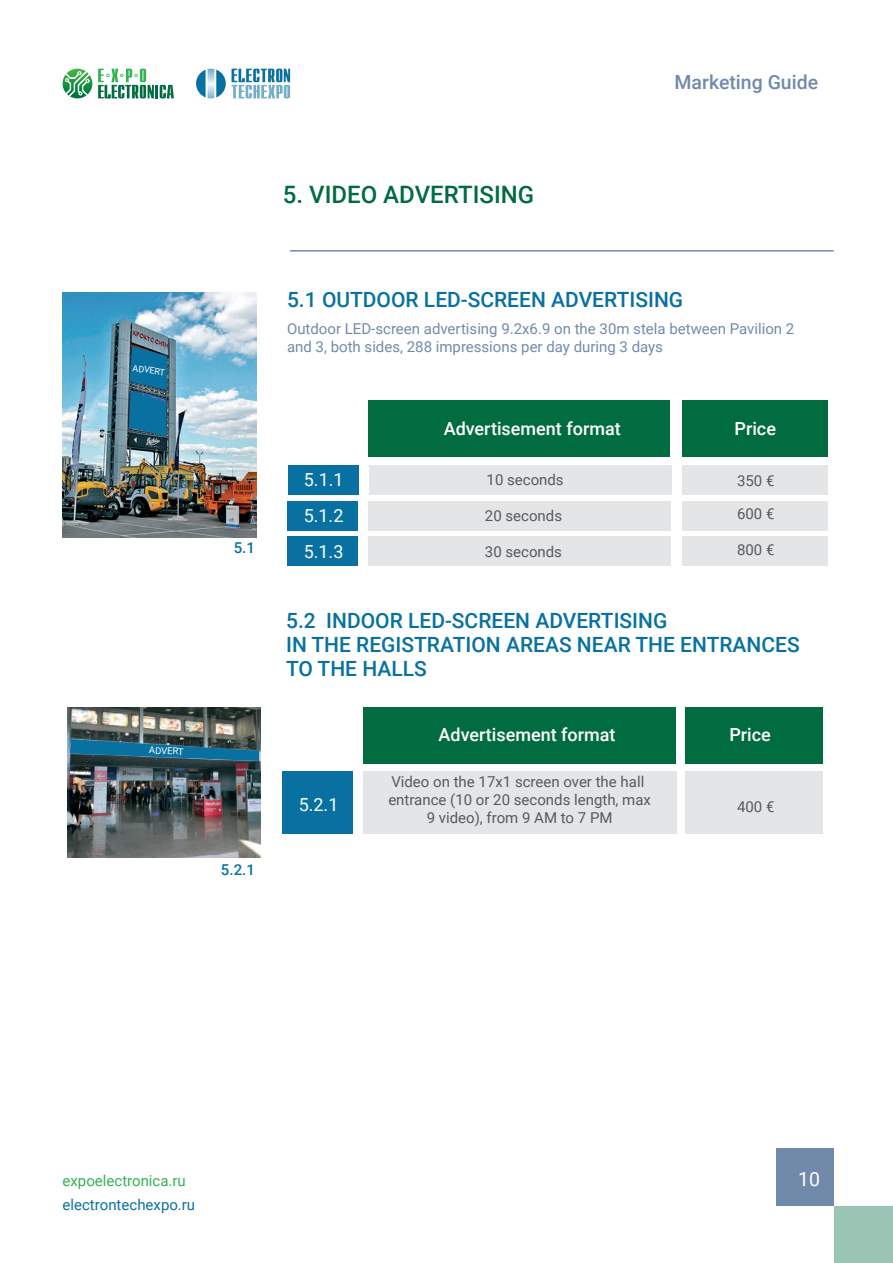
<style>
.page{position:relative;width:893px;height:1263px;background:#fff}
.page>*{position:absolute;margin:0;border:0;box-sizing:border-box;transform-origin:0 0}
.t1{font:500 24px "Roboto";color:#006c40}
.t2{font:500 21px/24px "Roboto";color:#0871a1}
.t3{font:500 19.5px "Roboto";color:#718aaa}
.t4{font:19.5px "Roboto";color:#fff}
.t5{font:500 18px "Roboto";color:#fff}
.t6{font:18px/35.2px "Roboto";color:#fff}
.t7{font:15px/18px "Roboto";color:#58595b;text-align:center}
.t8{font:15px/18px "Roboto";color:#718aaa}
.t9{font:15px "Roboto";color:#0871a1}
.t10{font:15px "Roboto";color:#31b451}
.t11{font:500 15px "Roboto";color:#0871a1}
.t12{font:9.45px "Roboto";color:#fff}
.t13{font:8.85px "Roboto";color:#fff}
</style>
<div class="page">
<svg style="left:98px;top:69px;width:76px;height:29px"></svg>
<svg style="left:63px;top:69px;width:29px;height:29px"></svg>
<svg style="left:232px;top:69px;width:58px;height:29px"></svg>
<svg style="left:196px;top:69px;width:30px;height:29px"></svg>
<div style="left:834px;top:1206px;width:59px;height:57px;background:#9ac4b3"></div>
<div style="left:777px;top:1148px;width:57px;height:58px;background:#718aaa"></div>
<img style="left:62px;top:292px;width:194px;height:245px">
<svg style="left:129px;top:346px;width:38px;height:90px"></svg>
<hr style="left:290px;top:250px;width:544px;height:2px;background:#718aaa">
<div style="left:288px;top:465px;width:70px;height:30px;background:#0871a1"></div>
<div style="left:368px;top:400px;width:302px;height:57px;background:#006c40"></div>
<div style="left:682px;top:400px;width:146px;height:57px;background:#006c40"></div>
<div style="left:369px;top:465px;width:302px;height:30px;background:#e4e5e6"></div>
<div style="left:682px;top:465px;width:146px;height:30px;background:#e4e5e6"></div>
<div style="left:288px;top:501px;width:70px;height:29px;background:#0871a1"></div>
<div style="left:288px;top:537px;width:70px;height:29px;background:#0871a1"></div>
<div style="left:369px;top:501px;width:302px;height:29px;background:#e4e5e6"></div>
<div style="left:682px;top:501px;width:146px;height:29px;background:#e4e5e6"></div>
<div style="left:369px;top:537px;width:302px;height:29px;background:#e4e5e6"></div>
<div style="left:682px;top:537px;width:146px;height:29px;background:#e4e5e6"></div>
<div style="left:283px;top:771px;width:70px;height:63px;background:#0871a1"></div>
<div style="left:363px;top:707px;width:313px;height:56px;background:#006c40"></div>
<div style="left:686px;top:707px;width:137px;height:56px;background:#006c40"></div>
<div style="left:364px;top:771px;width:313px;height:63px;background:#e4e5e6"></div>
<div style="left:686px;top:771px;width:137px;height:63px;background:#e4e5e6"></div>
<img style="left:67px;top:707px;width:194px;height:151px">
<svg style="left:70px;top:739px;width:189px;height:22px"></svg>
<p class="t13" style="left:134px;top:361px;width:34px;rotate:9deg">ADVERT</p>
<p class="t12" style="left:149px;top:743px;width:36px;rotate:3deg">ADVERT</p>
<h3 class="t3" style="left:674px;top:68px;width:145px">Marketing Guide</h3>
<h1 class="t1" style="left:283px;top:178px;width:253px">5. VIDEO ADVERTISING</h1>
<p class="t11" style="left:234px;top:537px;width:23px">5.1</p>
<p class="t11" style="left:221px;top:859px;width:35px">5.2.1</p>
<h2 class="t2" style="left:287px;top:287px;width:398px">5.1 OUTDOOR LED-SCREEN ADVERTISING</h2>
<p class="t8" style="left:287px;top:319px;width:509px">Outdoor LED-screen advertising 9.2х6.9 on the 30m stela between Pavilion 2 and 3, both sides, 288 impressions per day during 3 days</p>
<p class="t5" style="left:444px;top:416px;width:179px">Advertisement format</p>
<p class="t5" style="left:734px;top:416px;width:43px">Price</p>
<p class="t6" style="left:304px;top:461px;width:41px">5.1.1</p>
<p class="t7" style="left:487px;top:470px;width:79px">10 seconds</p>
<p class="t7" style="left:737px;top:471px;width:39px">350 €</p>
<p class="t6" style="left:304px;top:498px;width:41px">5.1.2<br>5.1.3</p>
<p class="t7" style="left:485px;top:506px;width:79px">20 seconds</p>
<p class="t7" style="left:737px;top:504px;width:39px">600 €</p>
<p class="t7" style="left:485px;top:542px;width:79px">30 seconds</p>
<p class="t7" style="left:737px;top:540px;width:39px">800 €</p>
<h2 class="t2" style="left:286px;top:608px;width:515px">5.2 INDOOR LED-SCREEN ADVERTISING<br>IN THE REGISTRATION AREAS NEAR THE ENTRANCES<br>TO THE HALLS</h2>
<p class="t6" style="left:299px;top:786px;width:41px">5.2.1</p>
<p class="t5" style="left:438px;top:722px;width:179px">Advertisement format</p>
<p class="t5" style="left:729px;top:722px;width:43px">Price</p>
<p class="t7" style="left:388px;top:772px;width:264px">Video on the 17х1 screen over the hall entrance (10 or 20 seconds length, max<br>9 video), from 9 AM to 7 PM</p>
<p class="t7" style="left:737px;top:797px;width:39px">400 €</p>
<p class="t10" style="left:63px;top:1170px;width:125px">expoelectronica.ru</p>
<p class="t9" style="left:63px;top:1194px;width:134px">electrontechexpo.ru</p>
<h3 class="t4" style="left:798px;top:1165px;width:23px">10</h3>
</div>
